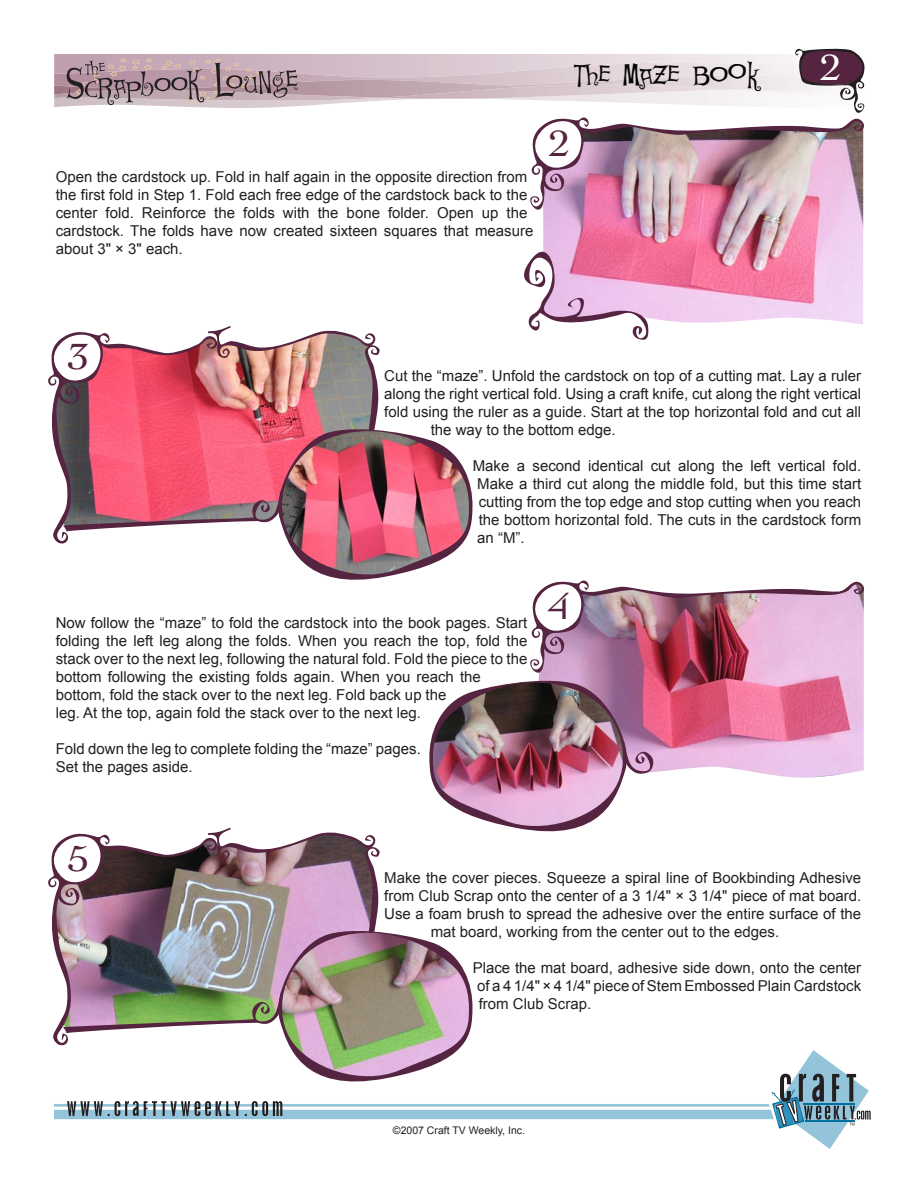
<style>
.page{position:relative;width:918px;height:1188px;background:#fff}
.page>*{position:absolute;margin:0;border:0;box-sizing:border-box;transform-origin:0 0}
.t1{font:38.25px "Cochin";color:#552440;scale:1.18 1}
.t2{font:38.25px "Cochin";color:#fff;scale:1.18 1}
.t3{font:36px "Scrapbook Lounge";color:#040503}
.DG_Step_Text{font:15px/18px "Arial";color:#231f20}
.t4{font:10.5px "Arial";color:#231f20}
</style>
<div class="page">
<img style="left:543px;top:212px;width:320px;height:25px">
<svg style="left:54px;top:48px;width:811px;height:164px"></svg>
<img style="left:48px;top:237px;width:823px;height:912px">
<p class="DG_Step_Text" style="left:56px;top:168px;width:479px">Open the cardstock up. Fold in half again in the opposite direction from the first fold in Step 1. Fold each free edge of the cardstock back to the center fold. Reinforce the folds with the bone folder. Open up the cardstock. The folds have now created sixteen squares that measure about 3" 3" each.</p>
<p class="t3" style="left:574px;top:54px;width:190px">The Maze Book</p>
<p class="t1" style="left:549px;top:121px;width:21px">2</p>
<p class="t2" style="left:820px;top:45px;width:21px">2</p>
<p class="t1" style="left:67px;top:335px;width:21px">3</p>
<p class="DG_Step_Text" style="left:384px;top:367px;width:478px">Cut the “maze”. Unfold the cardstock on top of a cutting mat. Lay a ruler</p>
<p class="DG_Step_Text" style="left:384px;top:385px;width:478px">along the right vertical fold. Using a craft knife, cut along the right vertical</p>
<p class="DG_Step_Text" style="left:384px;top:403px;width:478px">fold using the ruler as a guide. Start at the top horizontal fold and cut all</p>
<p class="DG_Step_Text" style="left:431px;top:421px;width:187px">the way to the bottom edge.</p>
<p class="DG_Step_Text" style="left:477px;top:457px;width:386px;text-align:justify;text-indent:-4px">Make a second identical cut along the left vertical fold.<br>Make a third cut along the middle fold, but this time start cutting from the top edge and stop cutting when you reach the bottom horizontal fold. The cuts in the cardstock form an “M”.</p>
<p class="DG_Step_Text" style="left:56px;top:614px;width:473px">Now follow the “maze” to fold the cardstock into the book pages. Start</p>
<p class="DG_Step_Text" style="left:56px;top:632px;width:473px">folding the left leg along the folds. When you reach the top, fold the stack over to the next leg, following the natural fold. Fold the piece to the bottom following the existing folds again. When you reach the bottom, fold the stack over to the next leg. Fold back up the<br>leg. At the top, again fold the stack over to the next leg.</p>
<p class="DG_Step_Text" style="left:56px;top:740px;width:367px">Fold down the leg to complete folding the “maze” pages.<br>Set the pages aside.</p>
<p class="t1" style="left:548px;top:584px;width:21px">4</p>
<p class="t1" style="left:67px;top:836px;width:21px">5</p>
<p class="DG_Step_Text" style="left:384px;top:868px;width:478px">Make the cover pieces. Squeeze a spiral line of Bookbinding Adhesive</p>
<p class="DG_Step_Text" style="left:384px;top:886px;width:478px">from Club Scrap onto the center of a 3 1/4" 3 1/4" piece of mat board.</p>
<p class="DG_Step_Text" style="left:384px;top:904px;width:479px">Use a foam brush to spread the adhesive over the entire surface of the</p>
<p class="DG_Step_Text" style="left:431px;top:922px;width:350px">mat board, working from the center out to the edges.</p>
<p class="DG_Step_Text" style="left:477px;top:958px;width:385px;text-align:justify;text-indent:-4px">Place the mat board, adhesive side down, onto the center of a 4 1/4" 4 1/4" piece of Stem Embossed Plain Cardstock from Club Scrap.</p>
<p class="t4" style="left:393px;top:1124px;width:134px">©2007 Craft TV Weekly, Inc.</p>
</div>
